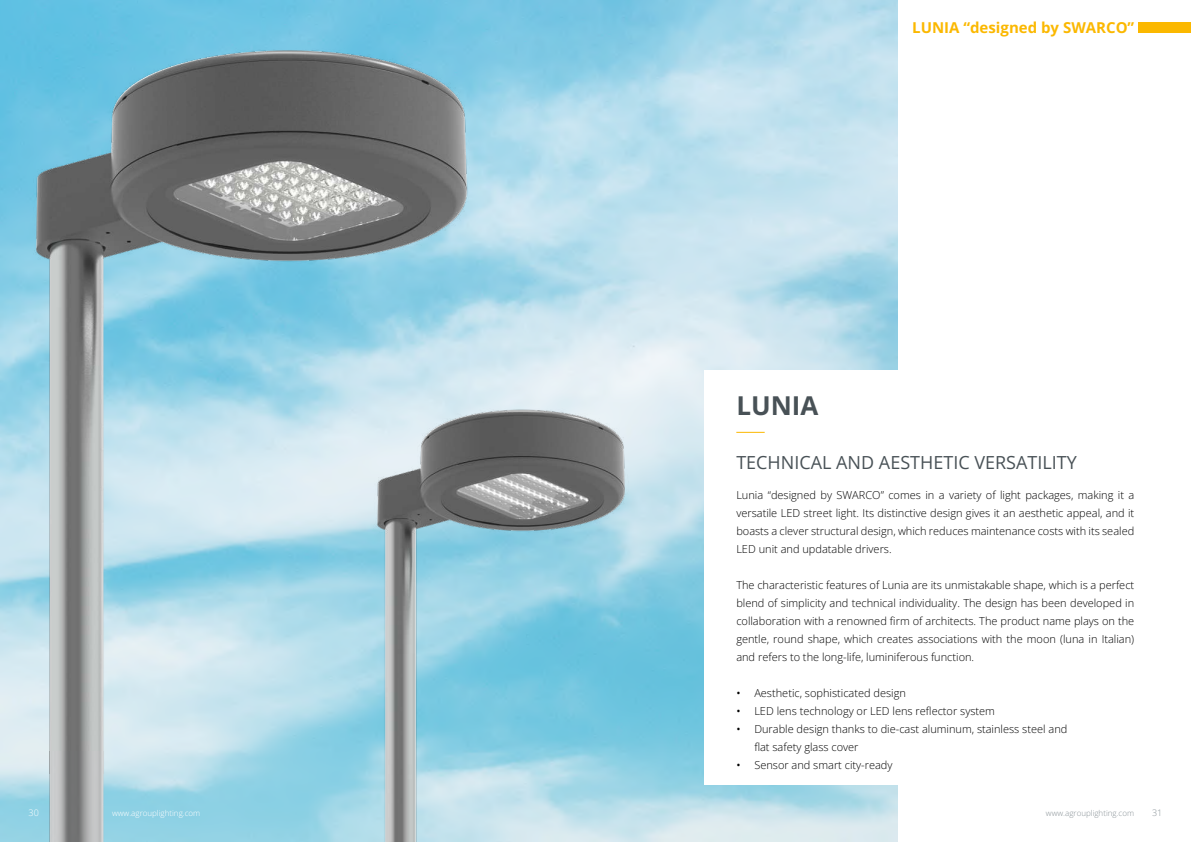
<style>
.page{position:relative;width:1191px;height:842px;background:#fff}
.page>*{position:absolute;margin:0;border:0;box-sizing:border-box;transform-origin:0 0}
.t1{font:700 26px "Open Sans";color:#485156}
.t2{font:18px "Open Sans";color:#485156}
.t3{font:700 15px "Open Sans";color:#fbb800}
.t4{font:300 11px/18px "Open Sans";color:#000;text-align:justify}
.t5{font:300 9px "Open Sans";color:#fff}
.t6{font:300 9px "Open Sans";color:#899297}
.t7{font:300 8px "Open Sans";color:#fff}
.t8{font:300 8px "Open Sans";color:#899297}
.s1{font-weight:400}
</style>
<div class="page">
<img style="left:0;top:0;width:897px;height:842px">
<div style="left:704px;top:371px;width:442px;height:414px;background:#fff"></div>
<svg style="left:736px;top:432px;width:28px;height:1px"></svg>
<div style="left:1138px;top:22px;width:53px;height:11px;background:#fbb800"></div>
<img style="left:25px;top:11px;width:451px;height:740px">
<img style="left:25px;top:751px;width:336px;height:91px">
<img style="left:361px;top:396px;width:283px;height:446px">
<h3 class="t3" style="left:912px;top:17px;width:223px">LUNIA “designed by SWARCO”</h3>
<h1 class="t1" style="left:736px;top:388px;width:84px">LUNIA</h1>
<h2 class="t2" style="left:736px;top:450px;width:342px">TECHNICAL AND AESTHETIC VERSATILITY</h2>
<p class="t4" style="left:736px;top:486px;width:399px">Lunia “designed by SWARCO” comes in a variety of light packages, making it a versatile LED street light. Its distinctive design gives it an aesthetic appeal, and it boasts a clever structural design, which reduces maintenance costs with its sealed LED unit and updatable drivers.</p>
<p class="t4" style="left:736px;top:576px;width:399px">The characteristic features of Lunia are its unmistakable shape, which is a perfect blend of simplicity and technical individuality. The design has been developed in collaboration with a renowned firm of architects. The product name plays on the gentle, round shape, which creates associations with the moon (luna in Italian) and refers to the long-life, luminiferous function.</p>
<p class="t4" style="left:736px;top:684px;width:171px"><span class="s1">•</span> Aesthetic, sophisticated design</p>
<p class="t4" style="left:736px;top:702px;width:260px"><span class="s1">•</span> LED lens technology or LED lens reflector system</p>
<p class="t4" style="left:754px;top:720px;width:314px;text-indent:-18px"><span class="s1">•</span> Durable design thanks to die-cast aluminum, stainless steel and flat safety glass cover</p>
<p class="t4" style="left:736px;top:756px;width:158px"><span class="s1">•</span> Sensor and smart city-ready</p>
<p class="t5" style="left:29px;top:807px;width:12px">30</p>
<p class="t7" style="left:112px;top:808px;width:90px">www.agrouplighting.com</p>
<p class="t8" style="left:1046px;top:808px;width:90px">www.agrouplighting.com</p>
<p class="t6" style="left:1152px;top:807px;width:12px">31</p>
</div>
